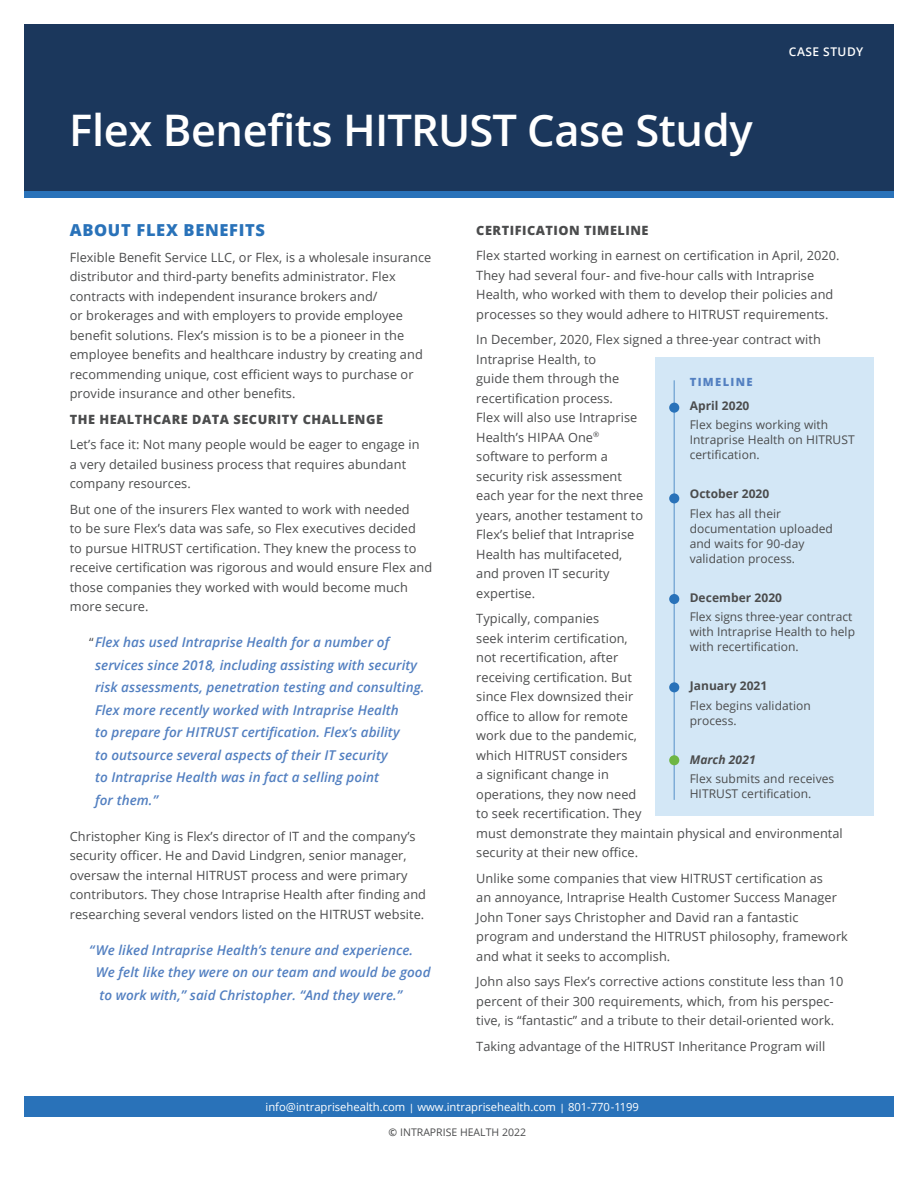
<style>
.page{position:relative;width:918px;height:1188px;background:#fff}
.page>*{position:absolute;margin:0;border:0;box-sizing:border-box;transform-origin:0 0}
.t1{font:600 43.5px "Open Sans";letter-spacing:-.01em;color:#fff}
.IH_-_Copy_8_5_14_-_8{font:800 16.5px "Open Sans";letter-spacing:.04em;color:#2972b9}
.IH_-_Copy_8_5_14_-_8-2{font:italic 600 13.5px/22.5px "Open Sans";letter-spacing:.005em;color:#5380c1}
.IH_-_Copy_8_5_14_-_8-3{font:12.75px/19.5px "Open Sans";letter-spacing:.005em;color:#4b4c4d}
.IH_-_Copy_8_5_14_-_8-4{font:800 12.75px "Open Sans";letter-spacing:.04em;color:#4b4c4d}
.IH_-_Copy_8_5_14_-_8-5{font:12px/15px "Open Sans";letter-spacing:.005em;color:#4b4c4d}
.IH_-_Copy_8_5_14_-_8-6{font:700 12px "Open Sans";letter-spacing:.005em;color:#4b4c4d}
.t2{font:600 12px "Open Sans";letter-spacing:.04em;color:#fff}
.IH_-_Copy_8_5_14_-_8-7{font:italic 700 12px "Open Sans";letter-spacing:.005em;color:#4b4c4d}
.t3{font:11.25px "Open Sans";color:#fff}
.IH_-_Copy_8_5_14_-_8-8{font:800 11.25px "Open Sans";letter-spacing:.12em;color:#5380c1}
.t4{font:10.5px "Open Sans";color:#4b4c4d}
.s1{font-weight:400;font-style:normal;font-size:12.75px;color:#4b4c4d}
.s2{font-size:9.3px}
.s3{font-weight:600}
</style>
<div class="page">
<div style="left:12px;top:16px;width:891px;height:179px;background:#1b375c"></div>
<div style="left:3px;top:191px;width:898px;height:7px;background:#2972b9"></div>
<div style="left:0;top:1097px;width:918px;height:20px;background:#2972b9"></div>
<div style="left:656px;top:357px;width:218px;height:459px;background:#d3e7f6"></div>
<hr style="left:674px;top:380px;width:1px;height:420px;background:#2972b9">
<div style="left:669px;top:594px;width:10px;height:10px;background:#2972b9;border-radius:50%"></div>
<div style="left:669px;top:493px;width:10px;height:10px;background:#2972b9;border-radius:50%"></div>
<div style="left:669px;top:403px;width:10px;height:10px;background:#2972b9;border-radius:50%"></div>
<div style="left:669px;top:682px;width:10px;height:10px;background:#2972b9;border-radius:50%"></div>
<div style="left:669px;top:755px;width:10px;height:10px;background:#6eb644;border-radius:50%"></div>
<div style="left:0;top:0;width:918px;height:1188px;border:24px solid #fff"></div>
<p class="t1" style="left:69px;top:101px;width:685px">Flex Benefits HITRUST Case Study</p>
<p class="t2" style="left:789px;top:43px;width:76px">CASE STUDY</p>
<p class="IH_-_Copy_8_5_14_-_8" style="left:70px;top:218px;width:197px">ABOUT FLEX BENEFITS</p>
<p class="IH_-_Copy_8_5_14_-_8-3" style="left:70px;top:247px;width:363px">Flexible Benefit Service LLC, or Flex, is a wholesale insurance distributor and third-party benefits administrator. Flex contracts with independent insurance brokers and/<br>or brokerages and with employers to provide employee benefit solutions. Flex’s mission is to be a pioneer in the employee benefits and healthcare industry by creating and recommending unique, cost efficient ways to purchase or provide insurance and other benefits.</p>
<p class="IH_-_Copy_8_5_14_-_8-4" style="left:70px;top:409px;width:315px">THE HEALTHCARE DATA SECURITY CHALLENGE</p>
<p class="IH_-_Copy_8_5_14_-_8-3" style="left:70px;top:435px;width:351px">Let’s face it: Not many people would be eager to engage in a very detailed business process that requires abundant company resources.</p>
<p class="IH_-_Copy_8_5_14_-_8-3" style="left:70px;top:499px;width:364px">But one of the insurers Flex wanted to work with needed<br>to be sure Flex’s data was safe, so Flex executives decided<br>to pursue HITRUST certification. They knew the process to receive certification was rigorous and would ensure Flex and those companies they worked with would become much more secure.</p>
<p class="IH_-_Copy_8_5_14_-_8-2" style="left:95px;top:631px;width:331px;text-indent:-6px"><span class="s1">“</span>Flex has used Intraprise Health for a number of services since 2018, including assisting with security risk assessments, penetration testing and consulting.<br>Flex more recently worked with Intraprise Health<br>to prepare for HITRUST certification. Flex’s ability<br>to outsource several aspects of their IT security<br>to Intraprise Health was in fact a selling point<br>for them.”</p>
<p class="IH_-_Copy_8_5_14_-_8-3" style="left:70px;top:826px;width:358px">Christopher King is Flex’s director of IT and the company’s security officer. He and David Lindgren, senior manager, oversaw the internal HITRUST process and were primary contributors. They chose Intraprise Health after finding and researching several vendors listed on the HITRUST website.</p>
<p class="IH_-_Copy_8_5_14_-_8-2" style="left:96px;top:938px;width:336px;text-indent:-7px">“We liked Intraprise Health’s tenure and experience.<br>We felt like they were on our team and would be good to work with,” said Christopher. “And they were.”</p>
<p class="IH_-_Copy_8_5_14_-_8-4" style="left:476px;top:220px;width:174px">CERTIFICATION TIMELINE</p>
<p class="IH_-_Copy_8_5_14_-_8-3" style="left:476px;top:245px;width:365px">Flex started working in earnest on certification in April, 2020.<br>They had several four- and five-hour calls with Intraprise Health, who worked with them to develop their policies and processes so they would adhere to HITRUST requirements.</p>
<p class="IH_-_Copy_8_5_14_-_8-3" style="left:476px;top:329px;width:346px">In December, 2020, Flex signed a three-year contract with<br>Intraprise Health, to<br>guide them through the<br>recertification process.<br>Flex will also use Intraprise<br>Health’s HIPAA One<sup>®<br></sup>software to perform a<br>security risk assessment<br>each year for the next three<br>years, another testament to<br>Flex’s belief that Intraprise<br>Health has multifaceted,<br>and proven IT security<br>expertise.</p>
<p class="IH_-_Copy_8_5_14_-_8-3" style="left:476px;top:608px;width:368px">Typically, companies<br>seek interim certification,<br>not recertification, after<br>receiving certification. But<br>since Flex downsized their<br>office to allow for remote<br>work due to the pandemic,<br>which HITRUST considers<br>a significant change in<br>operations, they now need<br>to seek recertification. They<br>must demonstrate they maintain physical and environmental security at their new office.</p>
<p class="IH_-_Copy_8_5_14_-_8-3" style="left:476px;top:868px;width:373px">Unlike some companies that view HITRUST certification as<br>an annoyance, Intraprise Health Customer Success Manager John Toner says Christopher and David ran a fantastic program and understand the HITRUST philosophy, framework and what it seeks to accomplish.</p>
<p class="IH_-_Copy_8_5_14_-_8-3" style="left:476px;top:971px;width:369px">John also says Flex’s corrective actions constitute less than 10 percent of their 300 requirements, which, from his perspec&shy;tive, is “fantastic” and a tribute to their detail-oriented work.</p>
<p class="IH_-_Copy_8_5_14_-_8-3" style="left:476px;top:1036px;width:351px">Taking advantage of the HITRUST Inheritance Program will</p>
<p class="IH_-_Copy_8_5_14_-_8-8" style="left:690px;top:373px;width:65px">TIMELINE</p>
<p class="IH_-_Copy_8_5_14_-_8-6" style="left:690px;top:397px;width:61px">April 2020</p>
<p class="IH_-_Copy_8_5_14_-_8-5" style="left:690px;top:417px;width:166px">Flex begins working with<br>Intraprise Health on HITRUST certification.</p>
<p class="IH_-_Copy_8_5_14_-_8-6" style="left:690px;top:486px;width:81px">October 2020</p>
<p class="IH_-_Copy_8_5_14_-_8-5" style="left:690px;top:506px;width:145px">Flex has all their documentation uploaded and waits for 90-day validation process.</p>
<p class="IH_-_Copy_8_5_14_-_8-6" style="left:690px;top:589px;width:94px">December 2020</p>
<p class="IH_-_Copy_8_5_14_-_8-5" style="left:690px;top:609px;width:167px">Flex signs three-year contract with Intraprise Health to help with recertification.</p>
<p class="IH_-_Copy_8_5_14_-_8-6" style="left:690px;top:678px;width:79px">January 2021</p>
<p class="IH_-_Copy_8_5_14_-_8-5" style="left:690px;top:698px;width:123px">Flex begins validation process.</p>
<p class="IH_-_Copy_8_5_14_-_8-7" style="left:690px;top:751px;width:67px">March 2021</p>
<p class="IH_-_Copy_8_5_14_-_8-5" style="left:690px;top:771px;width:146px">Flex submits and receives<br>HITRUST certification.</p>
<p class="t3" style="left:266px;top:1099px;width:375px">info@intraprisehealth.com <span class="s2">|</span> www.intraprisehealth.com <span class="s2">|</span> 801-770-1199</p>
<p class="t4" style="left:388px;top:1124px;width:139px"><span class="s3">©</span> INTRAPRISE HEALTH 2022</p>
</div>
